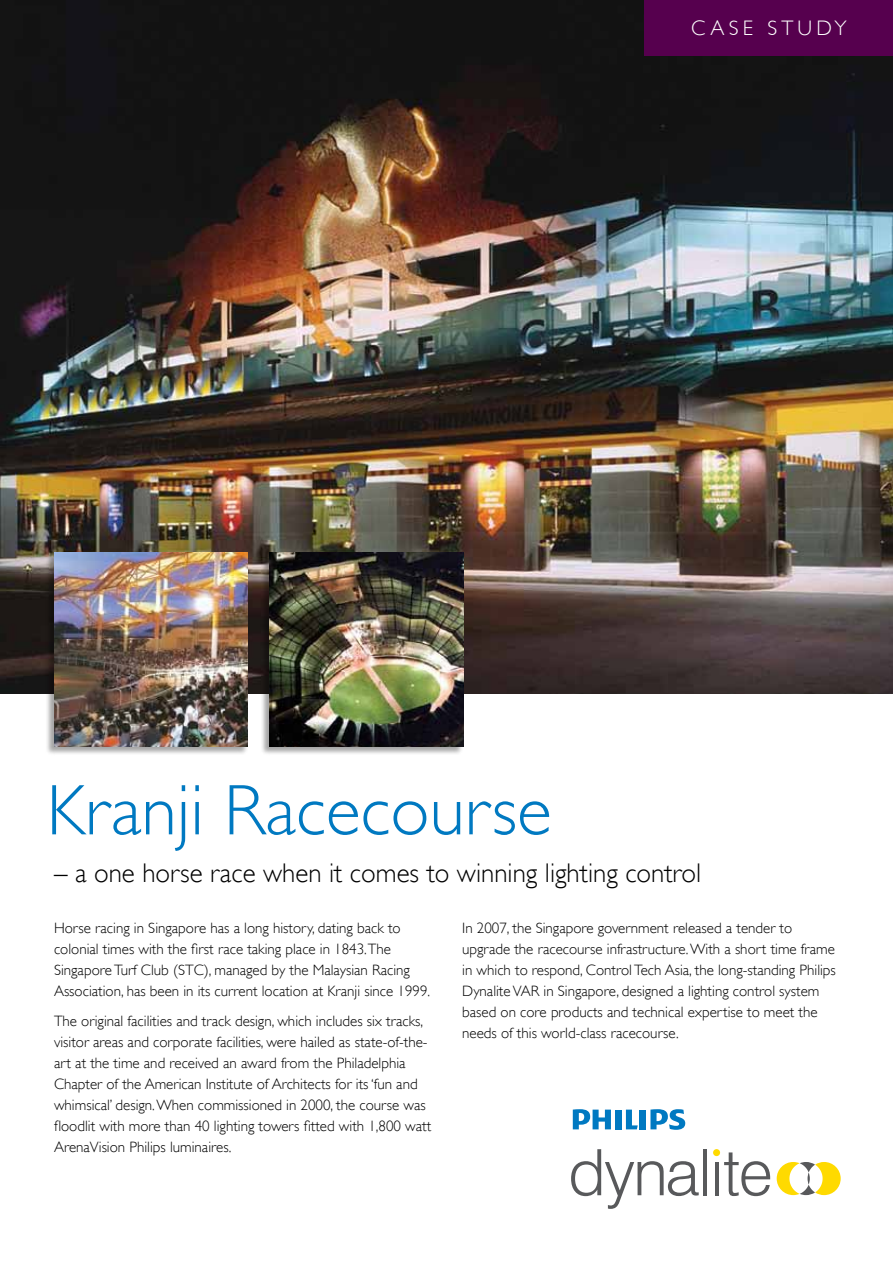
<style>
.page{position:relative;width:893px;height:1263px;background:#fff}
.page>*{position:absolute;margin:0;border:0;box-sizing:border-box;transform-origin:0 0}
.t1{font:300 72px "Gill Sans";color:#0079c1}
.t2{font:300 27px "Gill Sans";color:#000}
.t3{font:300 21px "Gill Sans";letter-spacing:.2em;color:#fff}
.t4{font:300 15px/21px "Gill Sans";color:#000}
</style>
<div class="page">
<svg style="left:626px;top:1109px;width:12px;height:20px"></svg>
<div style="left:615px;top:1109px;width:6px;height:20px;background:#0079c1"></div>
<div style="left:640px;top:1109px;width:6px;height:20px;background:#0079c1"></div>
<svg style="left:650px;top:1109px;width:35px;height:21px"></svg>
<svg style="left:573px;top:1109px;width:38px;height:20px"></svg>
<svg style="left:571px;top:1149px;width:128px;height:60px"></svg>
<hr style="left:703px;top:1149px;width:4px;height:46px;background:#58595b">
<hr style="left:715px;top:1162px;width:3px;height:33px;background:#58595b">
<svg style="left:724px;top:1152px;width:46px;height:44px"></svg>
<div style="left:713px;top:1149px;width:7px;height:7px;background:#ffda00;border-radius:50%"></div>
<svg style="left:777px;top:1162px;width:64px;height:33px"></svg>
<img style="left:0;top:0;width:893px;height:693px">
<div style="left:260px;top:552px;width:203px;height:203px;background:#000;opacity:.35"></div>
<img style="left:269px;top:553px;width:194px;height:194px">
<div style="left:45px;top:552px;width:203px;height:203px;background:#000;opacity:.35"></div>
<img style="left:54px;top:553px;width:194px;height:194px">
<div style="left:645px;top:0;width:248px;height:55px;background:#56004e"></div>
<h3 class="t3" style="left:691px;top:16px;width:157px">CASE STUDY</h3>
<h1 class="t1" style="left:47px;top:769px;width:506px">Kranji Racecourse</h1>
<h2 class="t2" style="left:54px;top:857px;width:649px">– a one horse race when it comes to winning lighting control</h2>
<p class="t4" style="left:54px;top:918px;width:378px">Horse racing in Singapore has a long history, dating back to colonial times with the first race taking place in 1843.The Singapore Turf Club (STC), managed by the Malaysian Racing Association, has been in its current location at Kranji since 1999.</p>
<p class="t4" style="left:54px;top:1010px;width:379px">The original facilities and track design, which includes six tracks, visitor areas and corporate facilities, were hailed as state-of-the&shy;art at the time and received an award from the Philadelphia Chapter of the American Institute of Architects for its ‘fun and whimsical’ design. When commissioned in 2000, the course was floodlit with more than 40 lighting towers fitted with 1,800 watt ArenaVision Philips luminaires.</p>
<p class="t4" style="left:462px;top:918px;width:375px">In 2007, the Singapore government released a tender to upgrade the racecourse infrastructure. With a short time frame in which to respond, Control Tech Asia, the long-standing Philips Dynalite VAR in Singapore, designed a lighting control system based on core products and technical expertise to meet the needs of this world-class racecourse.</p>
</div>
